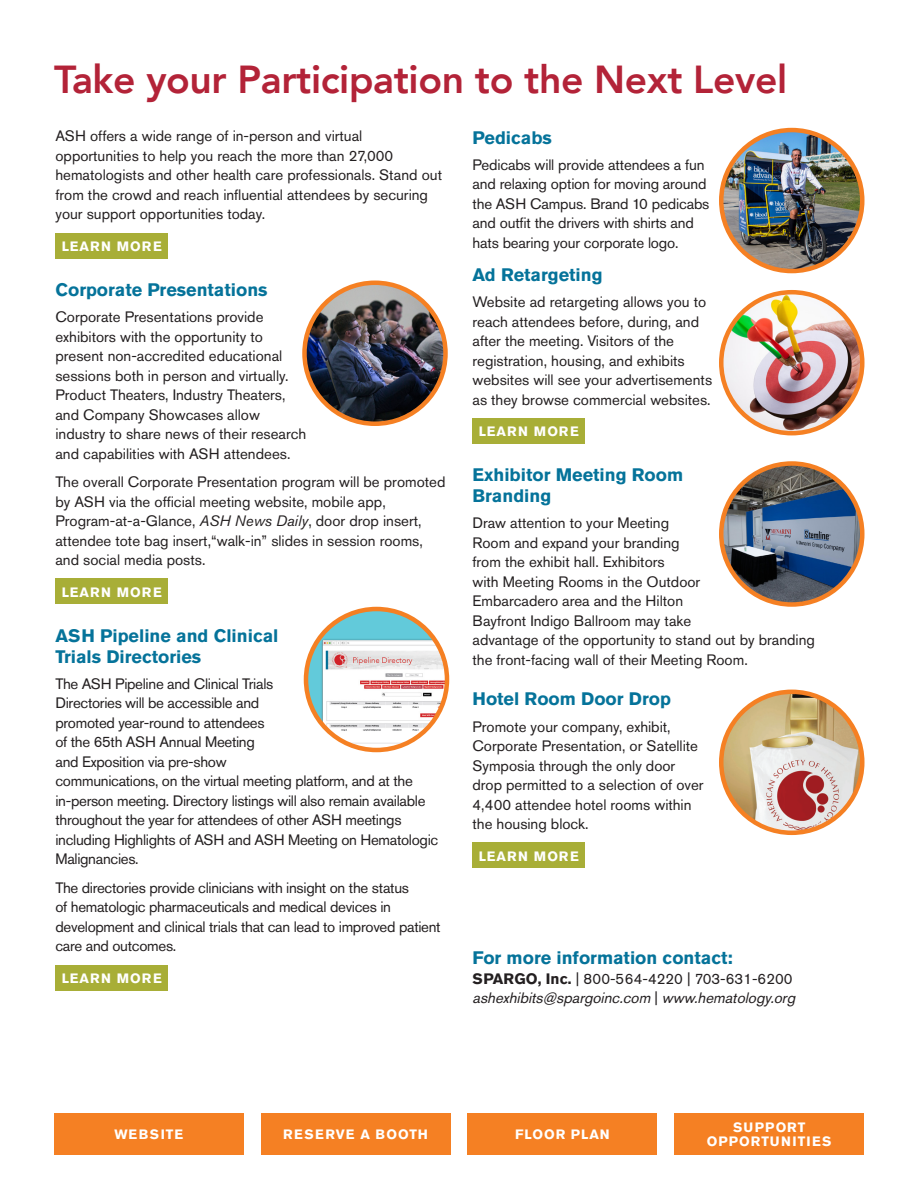
<style>
.page{position:relative;width:918px;height:1188px;background:#fff}
.page>*{position:absolute;margin:0;border:0;box-sizing:border-box;transform-origin:0 0}
.Section_Head{font:800 39px "Avenir";letter-spacing:-.01em;color:#b32338}
.Subhead{font:700 18px/21px "Akzidenz Grotesk Pro";color:#05739a}
.t1{font:15px/19.5px "Akzidenz Grotesk Pro";color:#231f20}
.t2{font:15px/19.5px "Akzidenz Grotesk Pro";letter-spacing:-.02em;color:#231f20}
.t3{font:italic 15px/19.5px "Akzidenz Grotesk Pro";color:#231f20}
.Subhead_2{font:700 13.5px/13.5px "Akzidenz Grotesk Pro";letter-spacing:.07em;color:#fff;text-align:center}
.Subhead_2-2{font:700 13.5px "Akzidenz Grotesk Pro";letter-spacing:.09em;color:#fff}
.s1{font-style:italic}
.s2{font-weight:700;font-style:normal}
.s3{font-style:normal}
</style>
<div class="page">
<div style="left:55px;top:233px;width:113px;height:25px;background:#a8ae37"></div>
<div style="left:55px;top:579px;width:113px;height:25px;background:#a8ae37"></div>
<div style="left:55px;top:965px;width:113px;height:25px;background:#a8ae37"></div>
<div style="left:472px;top:418px;width:113px;height:26px;background:#a8ae37"></div>
<div style="left:472px;top:843px;width:113px;height:25px;background:#a8ae37"></div>
<img style="left:304px;top:283px;width:142px;height:141px;border-radius:70px">
<div style="left:302px;top:281px;width:146px;height:145px;border:4px solid #f58023;border-radius:50%"></div>
<img style="left:310px;top:609px;width:137px;height:141px">
<div style="left:304px;top:607px;width:145px;height:145px;border:4px solid #f58023;border-radius:50%"></div>
<img style="left:721px;top:292px;width:141px;height:141px;border-radius:70px">
<div style="left:719px;top:290px;width:146px;height:145px;border:4px solid #f58023;border-radius:50%"></div>
<img style="left:721px;top:464px;width:141px;height:141px;border-radius:70px">
<div style="left:719px;top:461px;width:146px;height:146px;border:4px solid #f58023;border-radius:50%"></div>
<img style="left:721px;top:692px;width:141px;height:141px;border-radius:70px">
<div style="left:719px;top:690px;width:146px;height:145px;border:4px solid #f58023;border-radius:50%"></div>
<img style="left:721px;top:130px;width:141px;height:141px;border-radius:70px">
<div style="left:719px;top:128px;width:146px;height:145px;border:4px solid #f58023;border-radius:50%"></div>
<div style="left:54px;top:1113px;width:190px;height:42px;background:#f58023"></div>
<div style="left:261px;top:1113px;width:189px;height:42px;background:#f58023"></div>
<div style="left:468px;top:1113px;width:189px;height:42px;background:#f58023"></div>
<div style="left:674px;top:1113px;width:190px;height:42px;background:#f58023"></div>
<p class="Section_Head" style="left:54px;top:49px;width:735px">Take your Participation to the Next Level</p>
<p class="t1" style="left:55px;top:126px;width:388px">ASH offers a wide range of in-person and virtual opportunities to help you reach the more than 27,000 hematologists and other health care professionals. Stand out from the crowd and reach influential attendees by securing your support opportunities today.</p>
<p class="Subhead_2" style="left:62px;top:239px;width:102px">LEARN MORE</p>
<p class="Subhead" style="left:55px;top:279px;width:214px">Corporate Presentations</p>
<p class="t1" style="left:55px;top:307px;width:252px">Corporate Presentations provide exhibitors with the opportunity to present non-accredited educational sessions both in person and virtually.<br>Product Theaters, Industry Theaters, and Company Showcases allow industry to share news of their research and capabilities with ASH attendees.</p>
<p class="t1" style="left:55px;top:472px;width:391px">The overall Corporate Presentation program will be promoted by ASH via the official meeting website, mobile app, Program-at-a-Glance, <span class="s1">ASH News Daily</span>, door drop insert, attendee tote bag insert,“walk-in” slides in session rooms, and social media posts.</p>
<p class="Subhead_2" style="left:62px;top:585px;width:102px">LEARN MORE</p>
<p class="Subhead" style="left:55px;top:625px;width:225px">ASH Pipeline and Clinical<br>Trials Directories</p>
<p class="t2" style="left:55px;top:674px;width:384px">The ASH Pipeline and Clinical Trials<br>Directories will be accessible and<br>promoted year-round to attendees<br>of the 65th ASH Annual Meeting<br>and Exposition via pre-show<br>communications, on the virtual meeting platform, and at the in-person meeting. Directory listings will also remain available throughout the year for attendees of other ASH meetings including Highlights of ASH and ASH Meeting on Hematologic Malignancies.</p>
<p class="t2" style="left:55px;top:878px;width:387px">The directories provide clinicians with insight on the status<br>of hematologic pharmaceuticals and medical devices in development and clinical trials that can lead to improved patient care and outcomes.</p>
<p class="Subhead_2" style="left:62px;top:971px;width:102px">LEARN MORE</p>
<p class="Subhead" style="left:472px;top:127px;width:81px">Pedicabs</p>
<p class="t1" style="left:472px;top:155px;width:239px">Pedicabs will provide attendees a fun and relaxing option for moving around the ASH Campus. Brand 10 pedicabs and outfit the drivers with shirts and hats bearing your corporate logo.</p>
<p class="Subhead" style="left:472px;top:264px;width:132px">Ad Retargeting</p>
<p class="t1" style="left:472px;top:292px;width:241px">Website ad retargeting allows you to reach attendees before, during, and after the meeting. Visitors of the registration, housing, and exhibits websites will see your advertisements as they browse commercial websites.</p>
<p class="Subhead_2" style="left:479px;top:424px;width:102px">LEARN MORE</p>
<p class="Subhead" style="left:472px;top:464px;width:212px">Exhibitor Meeting Room<br>Branding</p>
<p class="t1" style="left:472px;top:513px;width:344px">Draw attention to your Meeting<br>Room and expand your branding<br>from the exhibit hall. Exhibitors<br>with Meeting Rooms in the Outdoor<br>Embarcadero area and the Hilton<br>Bayfront Indigo Ballroom may take<br>advantage of the opportunity to stand out by branding the front-facing wall of their Meeting Room.</p>
<p class="Subhead" style="left:472px;top:688px;width:200px">Hotel Room Door Drop</p>
<p class="t1" style="left:472px;top:717px;width:233px">Promote your company, exhibit,<br>Corporate Presentation, or Satellite<br>Symposia through the only door drop permitted to a selection of over<br>4,400 attendee hotel rooms within the housing block.</p>
<p class="Subhead_2" style="left:479px;top:849px;width:102px">LEARN MORE</p>
<p class="Subhead" style="left:472px;top:947px;width:262px">For more information contact:</p>
<p class="t3" style="left:472px;top:969px;width:328px"><span class="s2">SPARGO, Inc.</span> <span class="s3">| 800-564-4220 | 703-631-6200 </span>ashexhibits@spargoinc.com <span class="s3">|</span> www.hematology.org</p>
<p class="Subhead_2-2" style="left:114px;top:1126px;width:70px">WEBSITE</p>
<p class="Subhead_2" style="left:283px;top:1127px;width:146px">RESERVE A BOOTH</p>
<p class="Subhead_2" style="left:515px;top:1127px;width:96px">FLOOR PLAN</p>
<p class="Subhead_2" style="left:707px;top:1121px;width:126px">SUPPORT<br>OPPORTUNITIES</p>
</div>
